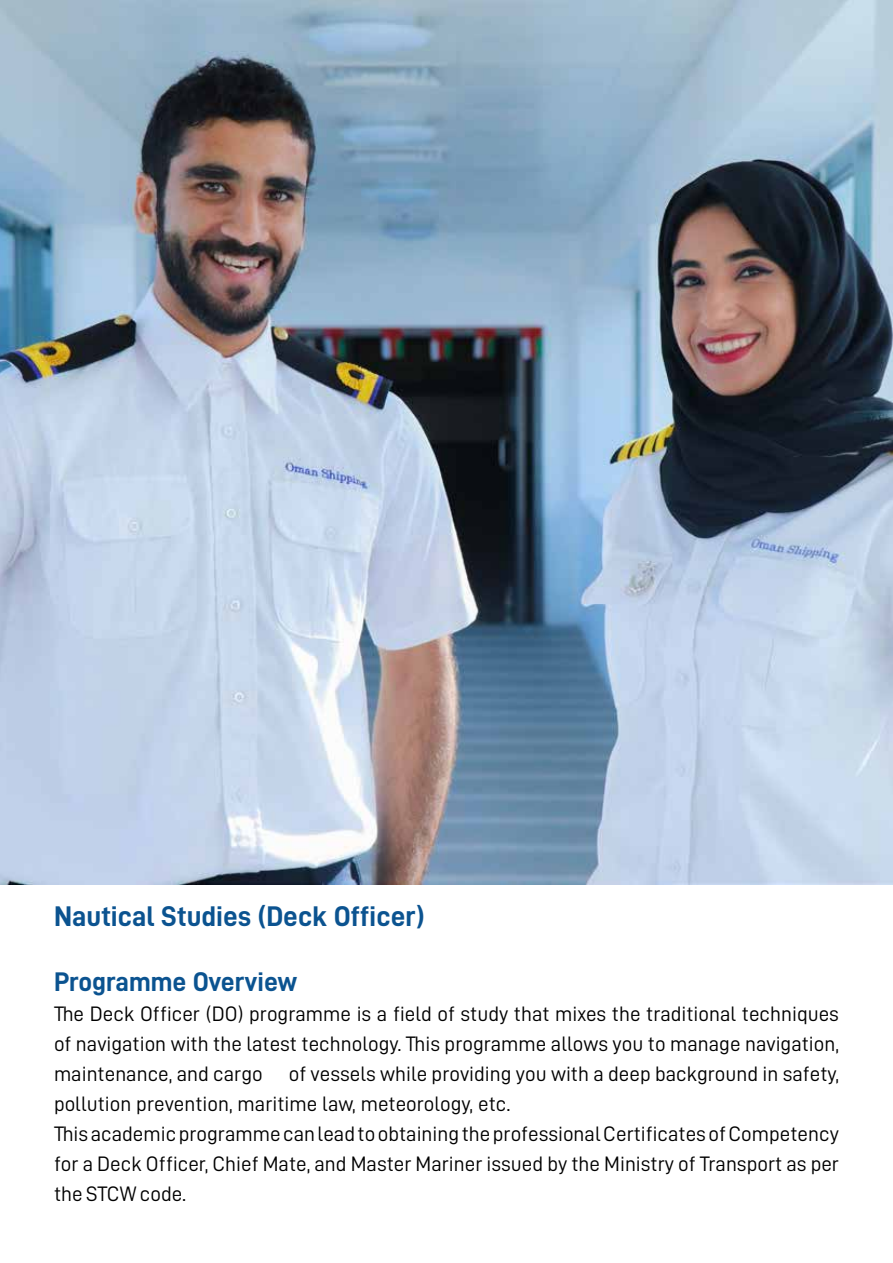
<style>
.page{position:relative;width:893px;height:1263px;background:#fff}
.page>*{position:absolute;margin:0;border:0;box-sizing:border-box;transform-origin:0 0}
.t1{font:28.5px "D DIN Bold";color:#0b5390}
.t2{font:27px "D DIN Bold";color:#0b5390}
.t3{font:21px/30px "D DIN";color:#000}
</style>
<div class="page">
<img style="left:0;top:0;width:893px;height:884px">
<h1 class="t1" style="left:54px;top:900px;width:372px">Nautical Studies (Deck Officer)</h1>
<p class="t2" style="left:54px;top:967px;width:245px">Programme Overview</p>
<p class="t3" style="left:54px;top:998px;width:786px">The Deck Officer (DO) programme is a field of study that mixes the traditional techniques of navigation with the latest technology. This programme allows you to manage navigation, maintenance, and cargo of vessels while providing you with a deep background in safety, pollution prevention, maritime law, meteorology, etc.<br>This academic programme can lead to obtaining the professional Certificates of Competency for a Deck Officer, Chief Mate, and Master Mariner issued by the Ministry of Transport as per the STCW code.</p>
</div>
